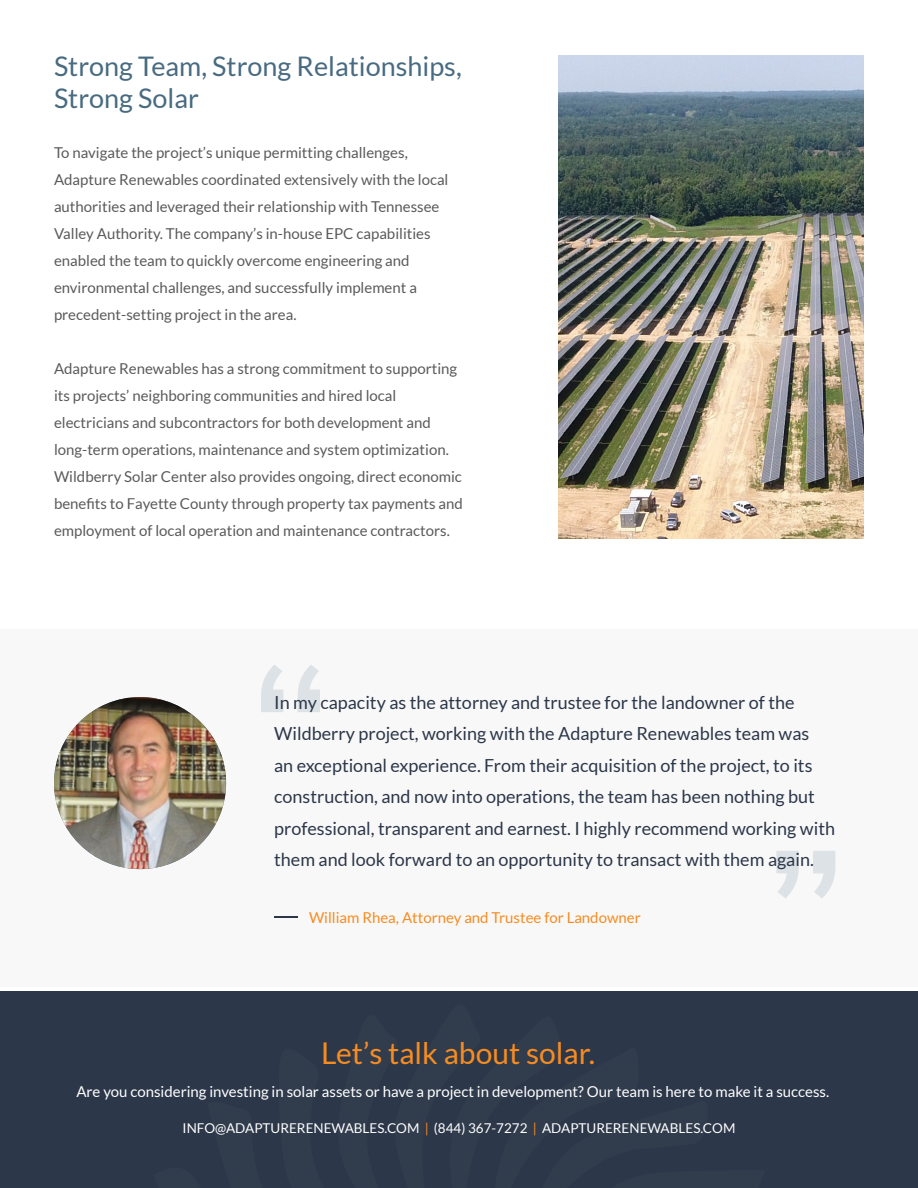
<style>
.page{position:relative;width:918px;height:1188px;background:#fff}
.page>*{position:absolute;margin:0;border:0;box-sizing:border-box;transform-origin:0 0}
.t1{font:30px "Lato";color:#f68c21}
.t2{font:27px/32.4px "Lato";color:#486b81}
.t3{font:18px/31.5px "Lato";color:#2c3749}
.t4{font:15px/27px "Lato";color:#5a5a5a}
.t5{font:15px "Lato";color:#fff}
.t6{font:15px "Lato";color:#f68c21}
.t7{font:13.5px "Lato";color:#fff}
.s1{color:#f68c21}
</style>
<div class="page">
<div style="left:0;top:629px;width:918px;height:358px;background:#f8f8f8"></div>
<div style="left:0;top:992px;width:918px;height:196px;background:#2c3749"></div>
<svg style="left:261px;top:665px;width:59px;height:47px"></svg>
<svg style="left:776px;top:851px;width:59px;height:47px"></svg>
<hr style="left:274px;top:916px;width:24px;height:2px;background:#2c3749">
<img style="left:54px;top:697px;width:172px;height:172px;border-radius:86px">
<img style="left:558px;top:56px;width:306px;height:482px">
<p class="t2" style="left:54px;top:50px;width:409px">Strong Team, Strong Relationships,<br>Strong Solar</p>
<p class="t4" style="left:54px;top:139px;width:396px">To navigate the project’s unique permitting challenges, Adapture Renewables coordinated extensively with the local authorities and leveraged their relationship with Tennessee Valley Authority. The company’s in-house EPC capabilities enabled the team to quickly overcome engineering and environmental challenges, and successfully implement a precedent-setting project in the area.</p>
<p class="t4" style="left:54px;top:355px;width:410px">Adapture Renewables has a strong commitment to supporting its projects’ neighboring communities and hired local electricians and subcontractors for both development and long-term operations, maintenance and system optimization.<br>Wildberry Solar Center also provides ongoing, direct economic benefits to Fayette County through property tax payments and employment of local operation and maintenance contractors.</p>
<p class="t3" style="left:274px;top:687px;width:562px">In my capacity as the attorney and trustee for the landowner of the Wildberry project, working with the Adapture Renewables team was<br>an exceptional experience. From their acquisition of the project, to its construction, and now into operations, the team has been nothing but professional, transparent and earnest. I highly recommend working with them and look forward to an opportunity to transact with them again.</p>
<p class="t6" style="left:309px;top:909px;width:333px">William Rhea, Attorney and Trustee for Landowner</p>
<p class="t1" style="left:321px;top:1036px;width:275px">Let’s talk about solar.</p>
<p class="t5" style="left:76px;top:1084px;width:754px">Are you considering investing in solar assets or have a project in development? Our team is here to make it a success.</p>
<p class="t7" style="left:183px;top:1121px;width:554px">INFO@ADAPTURERENEWABLES.COM <span class="s1">|</span> (844) 367-7272 <span class="s1">|</span> ADAPTURERENEWABLES.COM</p>
</div>
